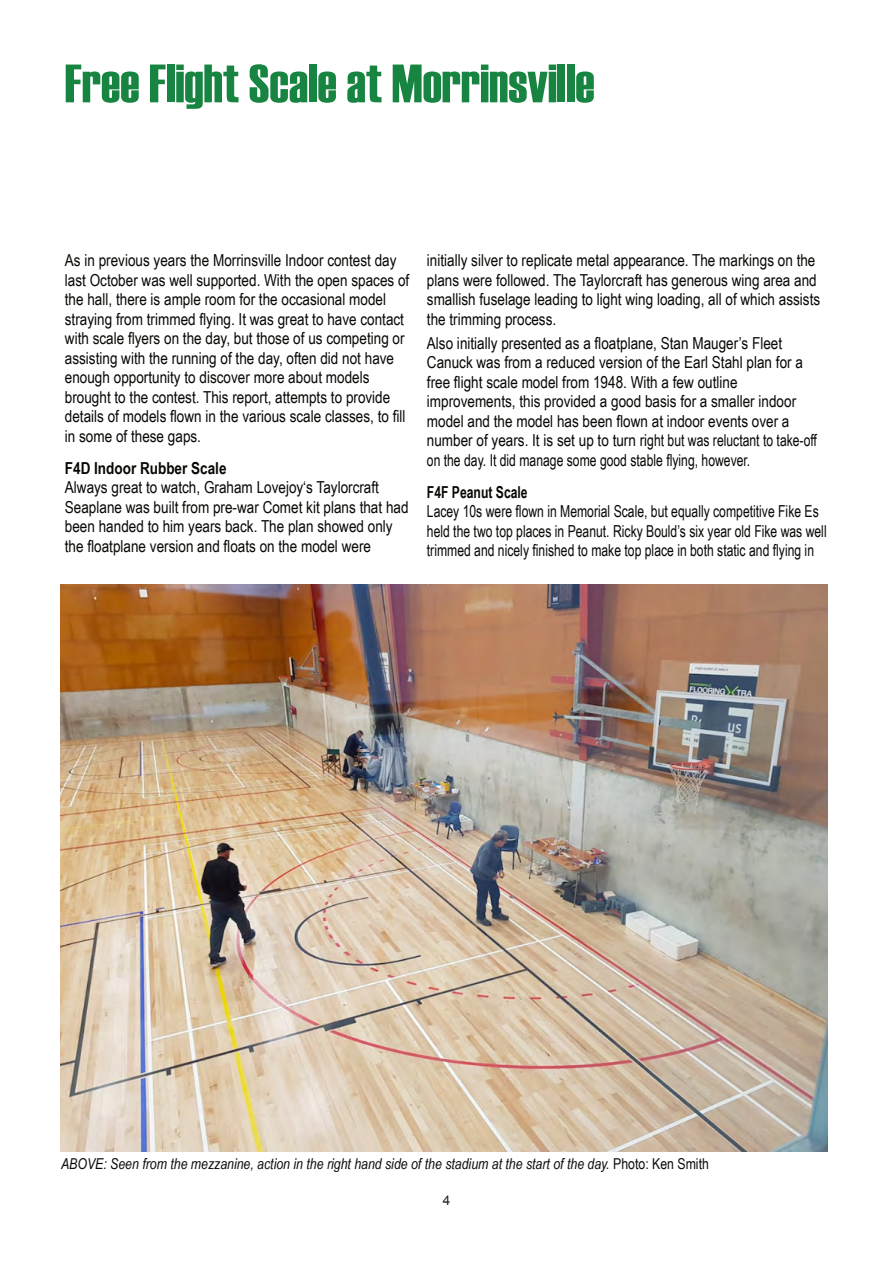
<style>
.page{position:relative;width:893px;height:1263px;background:#fff}
.page>*{position:absolute;margin:0;border:0;box-sizing:border-box;transform-origin:0 0}
.t1{font:54px "Haettenschweiler";color:#178541}
.t2{font:16.5px/19.5px "Arial Narrow";color:#080704}
.t3{font:16.5px/19.5px "Arial Narrow";color:#080704;scale:.9 1}
.t4{font:700 16.5px "Arial Narrow";color:#080704}
.t5{font:700 16.5px "Arial Narrow";color:#080704;scale:.9 1}
.t6{font:italic 15px "Arial Narrow";color:#0e0c0a}
.t7{font:13.5px "Arial";color:#231f20}
.s1{font-style:normal}
</style>
<div class="page">
<img style="left:60px;top:585px;width:767px;height:567px">
<h1 class="t1" style="left:65px;top:53px;width:531px">Free Flight Scale at Morrinsville</h1>
<p class="t2" style="left:65px;top:252px;width:346px">As in previous years the Morrinsville Indoor contest day last October was well supported. With the open spaces of the hall, there is ample room for the occasional model straying from trimmed flying. It was great to have contact with scale flyers on the day, but those of us competing or assisting with the running of the day, often did not have enough opportunity to discover more about models brought to the contest. This report, attempts to provide details of models flown in the various scale classes, to fill in some of these gaps.</p>
<p class="t4" style="left:65px;top:461px;width:163px">F4D Indoor Rubber Scale</p>
<p class="t2" style="left:65px;top:479px;width:345px">Always great to watch, Graham Lovejoy‘s Taylorcraft Seaplane was built from pre-war Comet kit plans that had been handed to him years back. The plan showed only the floatplane version and floats on the model were</p>
<p class="t2" style="left:427px;top:252px;width:395px">initially silver to replicate metal appearance. The markings on the plans were followed. The Taylorcraft has generous wing area and smallish fuselage leading to light wing loading, all of which assists the trimming process.</p>
<p class="t2" style="left:427px;top:334px;width:392px">Also initially presented as a floatplane, Stan Mauger’s Fleet Canuck was from a reduced version of the Earl Stahl plan for a free flight scale model from 1948. With a few outline improvements, this provided a good basis for a smaller indoor model and the model has been flown at indoor events over a number of years. It is set up to turn right but was reluctant to take-off on the day. It did manage some good stable flying, however.</p>
<p class="t5" style="left:427px;top:485px;width:114px">F4F Peanut Scale</p>
<p class="t3" style="left:427px;top:503px;width:446px">Lacey 10s were flown in Memorial Scale, but equally competitive Fike Es held the two top places in Peanut. Ricky Bould’s six year old Fike was well trimmed and nicely finished to make top place in both static and flying in</p>
<p class="t6" style="left:61px;top:1158px;width:649px">ABOVE: Seen from the mezzanine, action in the right hand side of the stadium at the start of the day. <span class="s1">Photo: Ken Smith</span></p>
<p class="t7" style="left:443px;top:1195px;width:9px">4</p>
</div>
